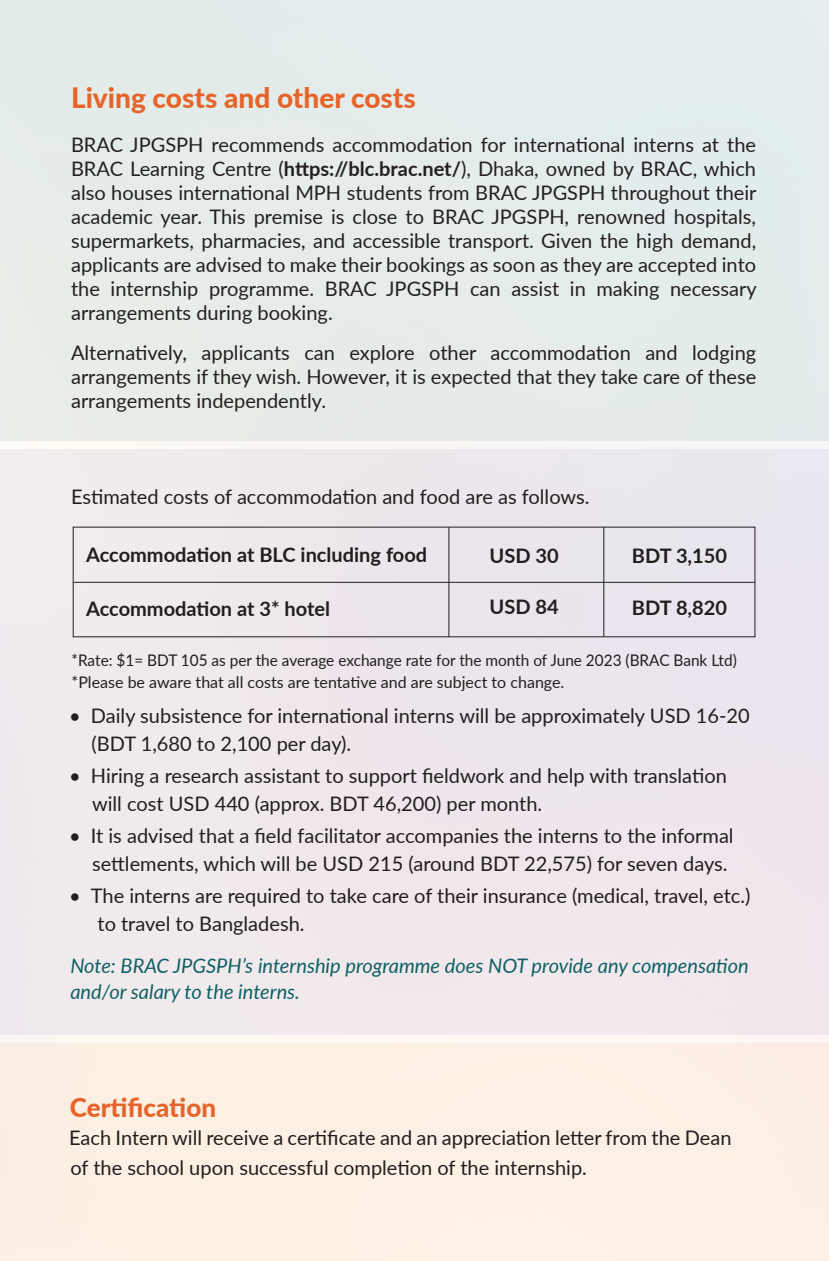
<style>
.page{position:relative;width:829px;height:1261px;background:#fff}
.page>*{position:absolute;margin:0;border:0;box-sizing:border-box;transform-origin:0 0}
.t1{font:800 28px "Lato";color:#e6642a}
.t2{font:800 26px "Lato";color:#e6642a}
.t3{font:20px/24px "Lato";color:#231f20;text-align:justify}
.t4{font:20px/28px "Lato";color:#211e1e}
.t5{font:italic 20px/26px "Lato";color:#0e6065}
.t6{font:700 20px "Lato";color:#211e1e}
.t7{font:16px/22px "Lato";color:#211e1e;scale:.96 1}
.s1{font-weight:700}
</style>
<div class="page">
<div style="left:0;top:0;width:828px;height:440px;background:#e4ecea"></div>
<div style="left:0;top:449px;width:828px;height:585px;background:#f0e7ed"></div>
<div style="left:0;top:1042px;width:828px;height:218px;background:#fcf0e5"></div>
<hr style="left:448px;top:527px;width:1px;height:109px;background:#211e1e">
<hr style="left:603px;top:527px;width:1px;height:109px;background:#211e1e">
<hr style="left:73px;top:581px;width:681px;height:1px;background:#211e1e">
<h1 class="t1" style="left:71px;top:76px;width:346px">Living costs and other costs</h1>
<p class="t3" style="left:71px;top:131px;width:686px">BRAC JPGSPH recommends accommodation for international interns at the BRAC Learning Centre (<span class="s1">https://blc.brac.net/</span>), Dhaka, owned by BRAC, which also houses international MPH students from BRAC JPGSPH throughout their academic year. This premise is close to BRAC JPGSPH, renowned hospitals, supermarkets, pharmacies, and accessible transport. Given the high demand, applicants are advised to make their bookings as soon as they are accepted into the internship programme. BRAC JPGSPH can assist in making necessary arrangements during booking.</p>
<p class="t3" style="left:71px;top:339px;width:686px">Alternatively, applicants can explore other accommodation and lodging arrangements if they wish. However, it is expected that they take care of these arrangements independently.</p>
<p class="t4" style="left:71px;top:482px;width:519px">Estimated costs of accommodation and food are as follows.</p>
<p class="t6" style="left:86px;top:540px;width:342px">Accommodation at BLC including food</p>
<p class="t6" style="left:489px;top:540px;width:71px">USD 30</p>
<p class="t6" style="left:631px;top:540px;width:97px">BDT 3,150</p>
<p class="t6" style="left:86px;top:593px;width:245px">Accommodation at 3* hotel</p>
<p class="t6" style="left:489px;top:591px;width:71px">USD 84</p>
<p class="t6" style="left:631px;top:593px;width:97px">BDT 8,820</p>
<p class="t7" style="left:72px;top:648px;width:694px">*Rate: $1= BDT 105 as per the average exchange rate for the month of June 2023 (BRAC Bank Ltd) *Please be aware that all costs are tentative and are subject to change.</p>
<p class="t4" style="left:92px;top:700px;width:659px;text-indent:-22px">• Daily subsistence for international interns will be approximately USD 16-20 (BDT 1,680 to 2,100 per day).</p>
<p class="t4" style="left:92px;top:760px;width:636px;text-indent:-23px">• Hiring a research assistant to support fieldwork and help with translation will cost USD 440 (approx. BDT 46,200) per month.</p>
<p class="t4" style="left:92px;top:820px;width:642px;text-indent:-23px">• It is advised that a field facilitator accompanies the interns to the informal settlements, which will be USD 215 (around BDT 22,575) for seven days.</p>
<p class="t4" style="left:97px;top:880px;width:654px;text-indent:-28px">• The interns are required to take care of their insurance (medical, travel, etc.) to travel to Bangladesh.</p>
<p class="t5" style="left:70px;top:952px;width:679px">Note: BRAC JPGSPH’s internship programme does NOT provide any compensation and/or salary to the interns.</p>
<h2 class="t2" style="left:70px;top:1087px;width:148px">Certification</h2>
<p class="t4" style="left:69px;top:1121px;width:663px;line-height:30px">Each Intern will receive a certificate and an appreciation letter from the Dean of the school upon successful completion of the internship.</p>
</div>
